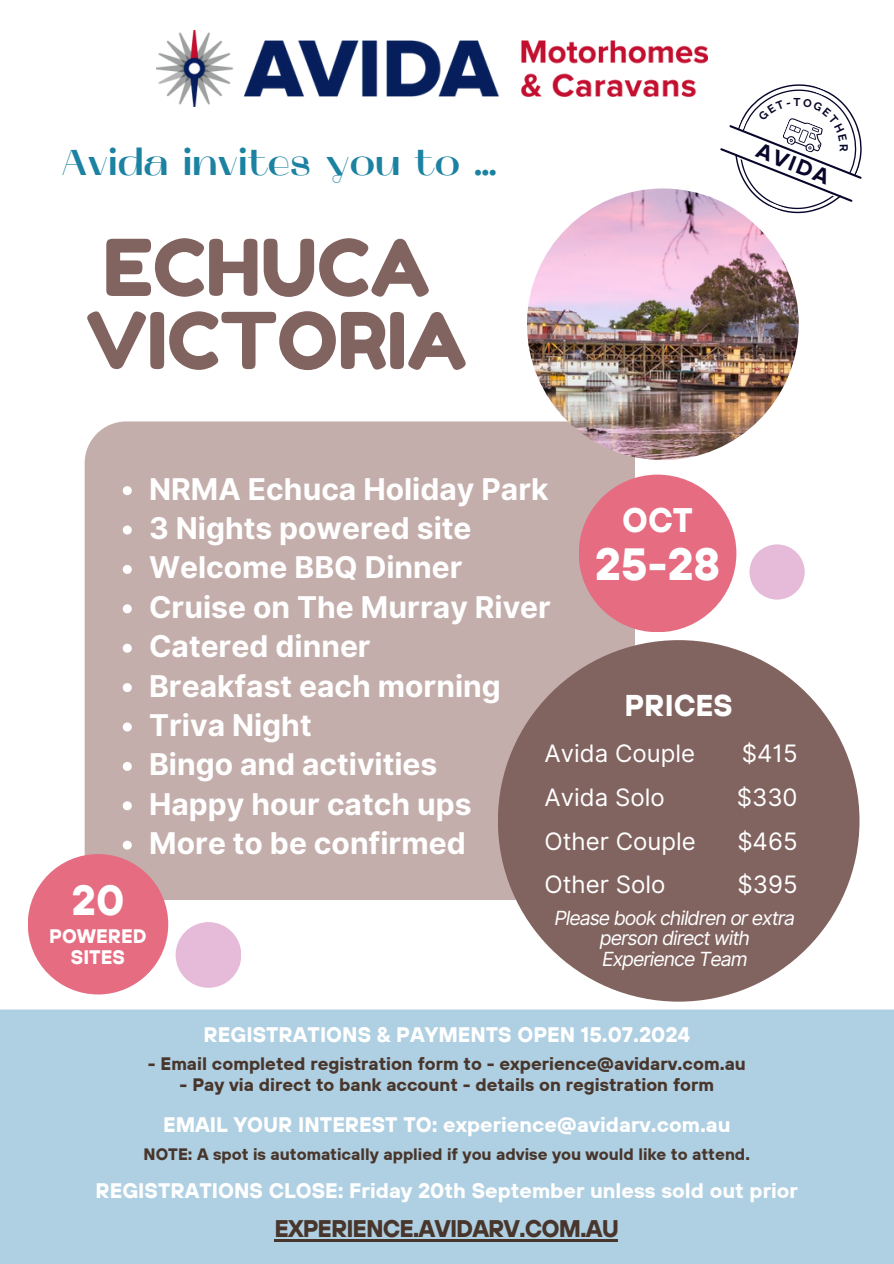
<style>
.page{position:relative;width:894px;height:1264px;background:#fff}
.page>*{position:absolute;margin:0;border:0;box-sizing:border-box;transform-origin:0 0}
.t1{font:78px/73.2px "Fredoka One";color:#81635f}
.t2{font:700 45px "TT Hoves";color:#fff}
.t3{font:700 42px "TT Hoves";color:#fff}
.t4{font:700 36px "Mak";color:#1c82a2}
.t5{font:700 34.05px "TT Hoves";color:#fff}
.t6{font:700 30px "Inter";color:#fff}
.t7{font:700 30px "TT Hoves";color:#fff}
.t8{font:24px "Inter";color:#fff}
.t9{font:700 24px "TT Hoves";letter-spacing:-.04em;color:#48362c}
.t10{font:700 22.5px "Proxima Nova";color:#08072b}
.t11{font:700 21px "TT Hoves";color:#fff}
.t12{font:italic 19.5px/20.2px "Inter";letter-spacing:-.055em;color:#feffff;text-align:center}
.t13{font:700 19.5px/21.3px "TT Hoves";color:#fff;text-align:center}
.t14{font:700 18px "TT Hoves";color:#48362c}
.t15{font:700 16.5px "TT Hoves";color:#48362c}
.t16{font:700 11.4px "Raleway";color:#08072b}
</style>
<div class="page">
<img style="left:157px;top:30px;width:550px;height:77px">
<div style="left:85px;top:421px;width:549px;height:479px;background:#c4aeab;border-radius:42px"></div>
<div style="left:0;top:1009px;width:893px;height:254px;background:#afcfe2"></div>
<div style="left:578px;top:474px;width:158px;height:158px;background:#e66c81;border-radius:50%"></div>
<div style="left:28px;top:854px;width:140px;height:140px;background:#e66c81;border-radius:50%"></div>
<hr style="left:274px;top:1239px;width:344px;height:2px;background:#48362c">
<svg style="left:123px;top:486px;width:9px;height:9px"></svg>
<svg style="left:123px;top:525px;width:9px;height:9px"></svg>
<svg style="left:123px;top:565px;width:9px;height:9px"></svg>
<svg style="left:123px;top:604px;width:9px;height:9px"></svg>
<svg style="left:123px;top:643px;width:9px;height:9px"></svg>
<svg style="left:123px;top:683px;width:9px;height:9px"></svg>
<svg style="left:123px;top:722px;width:9px;height:9px"></svg>
<svg style="left:123px;top:762px;width:9px;height:9px"></svg>
<svg style="left:123px;top:801px;width:9px;height:9px"></svg>
<svg style="left:123px;top:840px;width:9px;height:9px"></svg>
<div style="left:497px;top:640px;width:362px;height:361px;background:#81635f;border-radius:50%"></div>
<div style="left:749px;top:544px;width:55px;height:55px;background:#e6bad9;border-radius:50%"></div>
<div style="left:175px;top:922px;width:66px;height:65px;background:#e6bad9;border-radius:50%"></div>
<img style="left:527px;top:188px;width:271px;height:272px;border-radius:50%">
<svg style="left:715px;top:84px;width:147px;height:148px"></svg>
<p class="t4" style="left:62px;top:147px;width:436px">Avida invites you to ...</p>
<p class="t1" style="left:86px;top:230px;width:382px">ECHUCA<br>VICTORIA</p>
<p class="t16" style="left:793px;top:95px;width:9px">T</p>
<p class="t10" style="left:761px;top:139px;width:78px;rotate:22deg">AVIDA</p>
<p class="t6" style="left:149px;top:471px;width:401px">NRMA Echuca Holiday Park</p>
<p class="t6" style="left:149px;top:510px;width:324px">3 Nights powered site</p>
<p class="t6" style="left:149px;top:549px;width:315px">Welcome BBQ Dinner</p>
<p class="t6" style="left:149px;top:589px;width:403px">Cruise on The Murray River</p>
<p class="t6" style="left:149px;top:628px;width:223px">Catered dinner</p>
<p class="t6" style="left:149px;top:667px;width:353px">Breakfast each morning</p>
<p class="t6" style="left:149px;top:707px;width:164px">Triva Night</p>
<p class="t6" style="left:149px;top:746px;width:290px">Bingo and activities</p>
<p class="t6" style="left:149px;top:786px;width:324px">Happy hour catch ups</p>
<p class="t6" style="left:149px;top:825px;width:318px">More to be confirmed</p>
<p class="t5" style="left:622px;top:497px;width:72px">OCT</p>
<h5 class="t2" style="left:594px;top:535px;width:127px">25-28</h5>
<p class="t7" style="left:624px;top:686px;width:110px">PRICES</p>
<p class="t8" style="left:544px;top:739px;width:152px">Avida Couple</p>
<p class="t8" style="left:741px;top:739px;width:57px">$415</p>
<p class="t8" style="left:544px;top:783px;width:122px">Avida Solo</p>
<p class="t8" style="left:736px;top:783px;width:62px">$330</p>
<p class="t8" style="left:544px;top:826px;width:153px">Other Couple</p>
<p class="t8" style="left:737px;top:826px;width:62px">$465</p>
<p class="t8" style="left:544px;top:870px;width:122px">Other Solo</p>
<p class="t8" style="left:737px;top:870px;width:62px">$395</p>
<p class="t12" style="left:554px;top:907px;width:242px">Please book children or extra person direct with<br>Experience Team</p>
<p class="t3" style="left:72px;top:873px;width:54px">20</p>
<p class="t13" style="left:49px;top:924px;width:99px">POWERED<br>SITES</p>
<h3 class="t11" style="left:203px;top:1020px;width:487px">REGISTRATIONS &amp; PAYMENTS OPEN 15.07.2024</h3>
<p class="t14" style="left:148px;top:1051px;width:599px">- Email completed registration form to - experience@avidarv.com.au</p>
<p class="t14" style="left:180px;top:1072px;width:535px">- Pay via direct to bank account - details on registration form</p>
<p class="t11" style="left:163px;top:1111px;width:568px">EMAIL YOUR INTEREST TO: experience@avidarv.com.au</p>
<h2 class="t15" style="left:144px;top:1143px;width:607px">NOTE: A spot is automatically applied if you advise you would like to attend.</h2>
<p class="t11" style="left:95px;top:1176px;width:704px">REGISTRATIONS CLOSE: Friday 20th September unless sold out prior</p>
<p class="t9" style="left:274px;top:1213px;width:346px">EXPERIENCE.AVIDARV.COM.AU</p>
</div>
